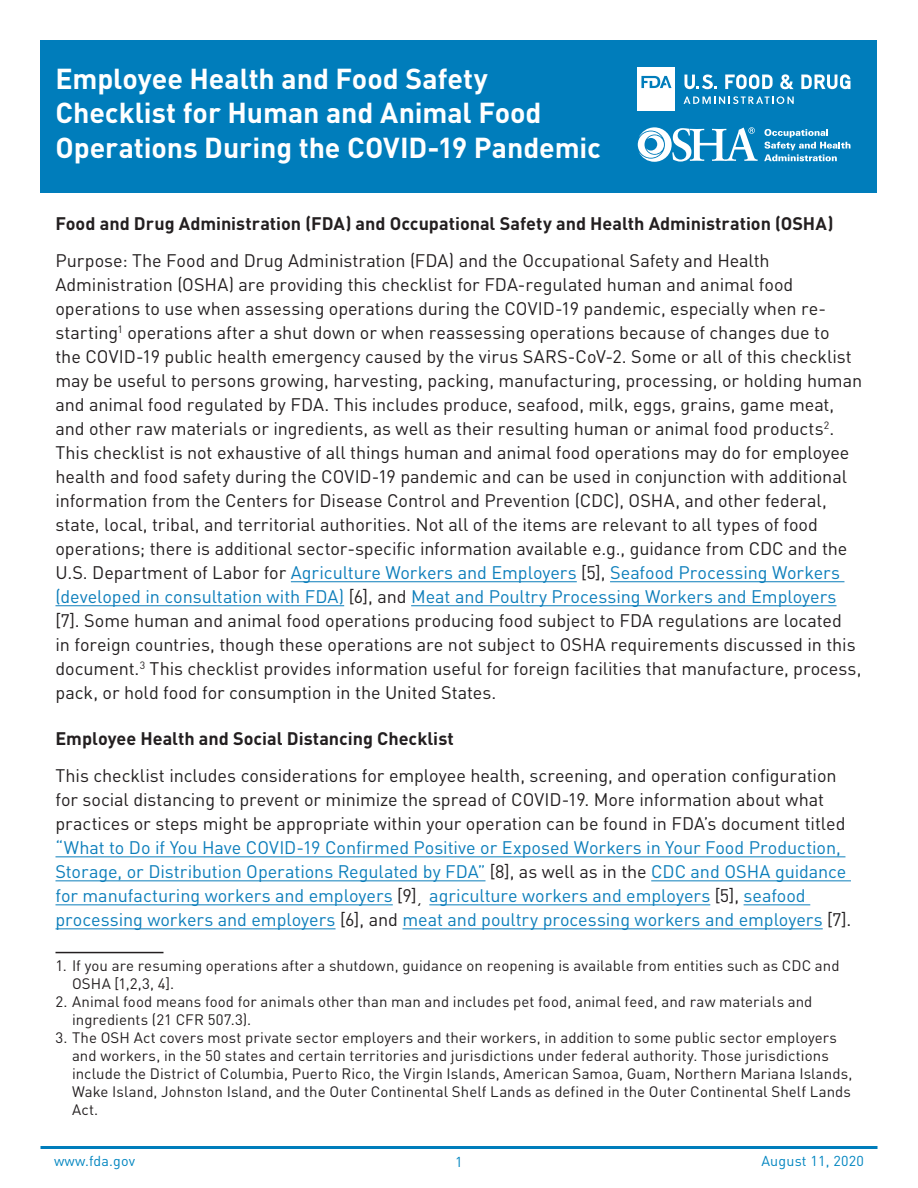
<style>
.page{position:relative;width:918px;height:1188px;background:#fff}
.page>*{position:absolute;margin:0;border:0;box-sizing:border-box;transform-origin:0 0}
.t1{font:700 28.5px/34.2px "DIN Pro";letter-spacing:-.005em;color:#fff}
.Body{font:18px/24px "DIN Pro";letter-spacing:-.005em;color:#231f20}
.H1_Black{font:700 18px "DIN Pro";color:#231f20}
.Reference{font:15px/18px "DIN Pro";letter-spacing:.005em;color:#231f20}
.t2{font:14.25px "DIN Pro";letter-spacing:.015em;color:#0085c0}
.s1{color:#0c7ebb}
</style>
<div class="page">
<hr style="left:40px;top:1146px;width:838px;height:3px;background:#007dbb">
<div style="left:40px;top:40px;width:838px;height:153px;background:#007dbb"></div>
<svg style="left:684px;top:96px;width:110px;height:8px"></svg>
<svg style="left:725px;top:74px;width:48px;height:15px"></svg>
<svg style="left:780px;top:74px;width:14px;height:15px"></svg>
<svg style="left:801px;top:74px;width:49px;height:15px"></svg>
<svg style="left:685px;top:74px;width:32px;height:15px"></svg>
<div style="left:638px;top:67px;width:37px;height:44px;background:#fff"></div>
<svg style="left:641px;top:76px;width:31px;height:12px"></svg>
<hr style="left:291px;top:581px;width:286px;height:1px;background:#0c7ebb">
<hr style="left:610px;top:581px;width:234px;height:1px;background:#0c7ebb">
<hr style="left:56px;top:605px;width:288px;height:1px;background:#0c7ebb">
<hr style="left:411px;top:605px;width:426px;height:1px;background:#0c7ebb">
<hr style="left:56px;top:856px;width:789px;height:1px;background:#0c7ebb">
<hr style="left:56px;top:880px;width:430px;height:1px;background:#0c7ebb">
<hr style="left:651px;top:880px;width:200px;height:1px;background:#0c7ebb">
<hr style="left:56px;top:904px;width:337px;height:1px;background:#0c7ebb">
<hr style="left:429px;top:904px;width:281px;height:1px;background:#0c7ebb">
<hr style="left:744px;top:904px;width:66px;height:1px;background:#0c7ebb">
<hr style="left:56px;top:928px;width:280px;height:1px;background:#0c7ebb">
<hr style="left:403px;top:928px;width:420px;height:1px;background:#0c7ebb">
<hr style="left:56px;top:952px;width:108px;height:1px;background:#231f20">
<svg style="left:764px;top:129px;width:86px;height:32px"></svg>
<svg style="left:638px;top:127px;width:120px;height:35px"></svg>
<p class="t1" style="left:56px;top:60px;width:547px">Employee Health and Food Safety<br>Checklist for Human and Animal Food<br>Operations During the COVID-19 Pandemic</p>
<p class="H1_Black" style="left:56px;top:209px;width:779px">Food and Drug Administration (FDA) and Occupational Safety and Health Administration (OSHA)</p>
<p class="Body" style="left:56px;top:248px;width:808px">Purpose: The Food and Drug Administration (FDA) and the Occupational Safety and Health Administration (OSHA) are providing this checklist for FDA-regulated human and animal food operations to use when assessing operations during the COVID-19 pandemic, especially when re&shy;starting<sup>1</sup> operations after a shut down or when reassessing operations because of changes due to<br>the COVID-19 public health emergency caused by the virus SARS-CoV-2. Some or all of this checklist may be useful to persons growing, harvesting, packing, manufacturing, processing, or holding human and animal food regulated by FDA. This includes produce, seafood, milk, eggs, grains, game meat, and other raw materials or ingredients, as well as their resulting human or animal food products<sup>2</sup>.<br>This checklist is not exhaustive of all things human and animal food operations may do for employee health and food safety during the COVID-19 pandemic and can be used in conjunction with additional information from the Centers for Disease Control and Prevention (CDC), OSHA, and other federal, state, local, tribal, and territorial authorities. Not all of the items are relevant to all types of food operations; there is additional sector-specific information available e.g., guidance from CDC and the U.S. Department of Labor for <span class="s1">Agriculture Workers and Employers</span> [5], <span class="s1">Seafood Processing Workers (developed in consultation with FDA)</span> [6], and <span class="s1">Meat and Poultry Processing Workers and Employers </span>[7]. Some human and animal food operations producing food subject to FDA regulations are located<br>in foreign countries, though these operations are not subject to OSHA requirements discussed in this document.<sup>3</sup> This checklist provides information useful for foreign facilities that manufacture, process, pack, or hold food for consumption in the United States.</p>
<p class="H1_Black" style="left:56px;top:724px;width:400px">Employee Health and Social Distancing Checklist</p>
<p class="Body" style="left:56px;top:763px;width:797px">This checklist includes considerations for employee health, screening, and operation configuration for social distancing to prevent or minimize the spread of COVID-19. More information about what practices or steps might be appropriate within your operation can be found in FDA’s document titled <span class="s1">“What to Do if You Have COVID-19 Confirmed Positive or Exposed Workers in Your Food Production, Storage, or Distribution Operations Regulated by FDA”</span> [8], as well as in the <span class="s1">CDC and OSHA guidance for manufacturing workers and employers</span> [9]¸ <span class="s1">agriculture workers and employers</span> [5], <span class="s1">seafood processing workers and employers</span> [6], and <span class="s1">meat and poultry processing workers and employers</span> [7].</p>
<p class="Reference" style="left:72px;top:955px;width:769px;text-indent:-16px">1. If you are resuming operations after a shutdown, guidance on reopening is available from entities such as CDC and<br>OSHA [1,2,3, 4].</p>
<p class="Reference" style="left:72px;top:991px;width:742px;text-indent:-16px">2. Animal food means food for animals other than man and includes pet food, animal feed, and raw materials and ingredients (21 CFR 507.3).</p>
<p class="Reference" style="left:72px;top:1027px;width:782px;text-indent:-16px">3. The OSH Act covers most private sector employers and their workers, in addition to some public sector employers and workers, in the 50 states and certain territories and jurisdictions under federal authority. Those jurisdictions include the District of Columbia, Puerto Rico, the Virgin Islands, American Samoa, Guam, Northern Mariana Islands, Wake Island, Johnston Island, and the Outer Continental Shelf Lands as defined in the Outer Continental Shelf Lands Act.</p>
<p class="t2" style="left:54px;top:1150px;width:83px">www.fda.gov</p>
<p class="t2" style="left:455px;top:1151px;width:9px">1</p>
<p class="t2" style="left:761px;top:1150px;width:104px">August 11, 2020</p>
</div>
